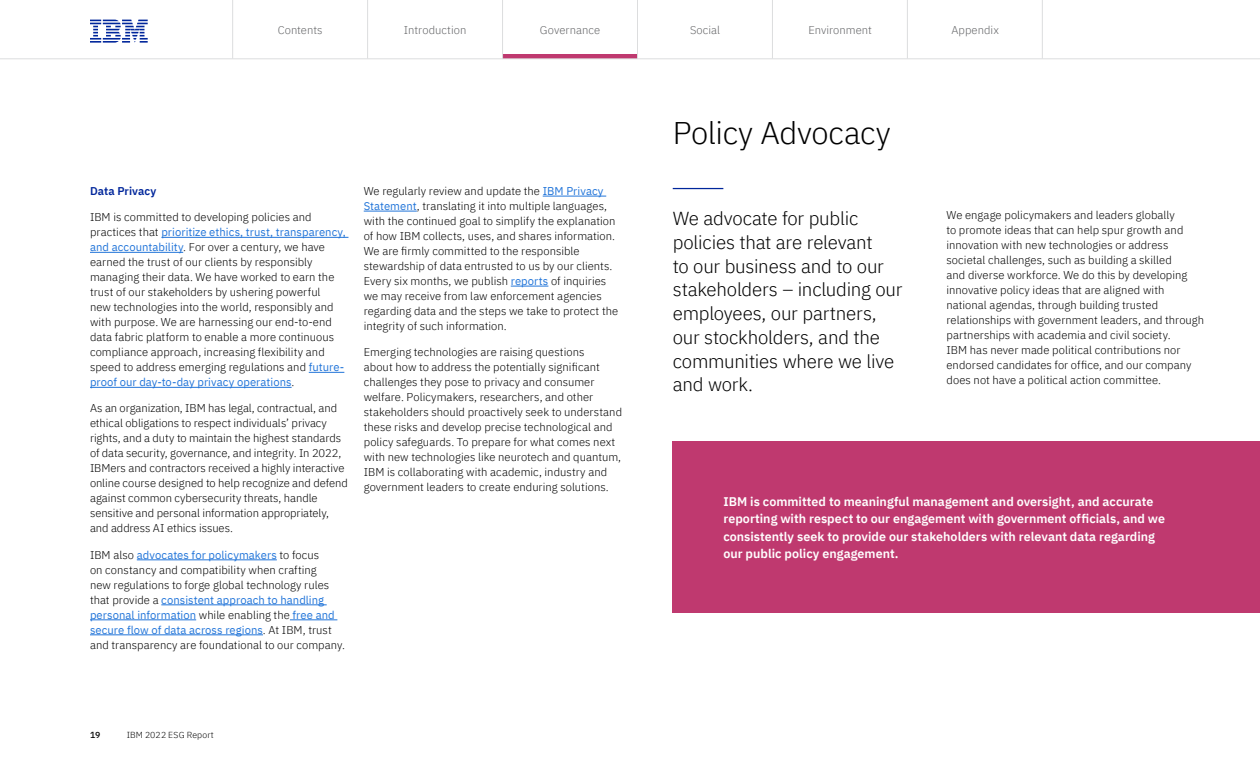
<style>
.page{position:relative;width:1260px;height:765px;background:#fff}
.page>*{position:absolute;margin:0;border:0;box-sizing:border-box;transform-origin:0 0}
.t1{font:300 31.25px "IBM Plex Sans";letter-spacing:-.015em;color:#000}
.t2{font:300 18.75px/23.8px "IBM Plex Sans";letter-spacing:-.01em;color:#000}
.t3{font:600 12.5px/17.5px "IBM Plex Sans";color:#fff}
.t4{font:300 11.25px/15px "IBM Plex Sans";letter-spacing:.005em;color:#000}
.t5{font:300 11.25px "IBM Plex Sans";letter-spacing:.005em;color:#636466}
.t6{font:600 11.25px "IBM Plex Sans";letter-spacing:.005em;color:#00269b}
.t7{font:300 8.75px "IBM Plex Sans";letter-spacing:.015em;color:#000}
.t8{font:500 8.75px "IBM Plex Sans";color:#000}
.s1{font-weight:400;color:#2275d9}
</style>
<div class="page">
<hr style="left:161px;top:237px;width:187px;height:1px;background:#2275d9">
<hr style="left:90px;top:252px;width:93px;height:1px;background:#2275d9">
<hr style="left:309px;top:372px;width:35px;height:1px;background:#2275d9">
<hr style="left:90px;top:387px;width:202px;height:1px;background:#2275d9">
<hr style="left:137px;top:560px;width:140px;height:1px;background:#2275d9">
<hr style="left:161px;top:605px;width:166px;height:1px;background:#2275d9">
<hr style="left:90px;top:620px;width:106px;height:1px;background:#2275d9">
<hr style="left:290px;top:620px;width:47px;height:1px;background:#2275d9">
<hr style="left:90px;top:635px;width:173px;height:1px;background:#2275d9">
<hr style="left:543px;top:196px;width:63px;height:1px;background:#2275d9">
<hr style="left:364px;top:211px;width:53px;height:1px;background:#2275d9">
<hr style="left:511px;top:286px;width:37px;height:1px;background:#2275d9">
<hr style="left:673px;top:188px;width:50px;height:1px;background:#00269b">
<div style="left:673px;top:441px;width:587px;height:172px;background:#bf396f"></div>
<hr style="left:502px;top:54px;width:136px;height:4px;background:#bf396f">
<svg style="left:90px;top:20px;width:58px;height:23px"></svg>
<hr style="left:0;top:58px;width:1260px;height:1px;background:#dcddde">
<hr style="left:1042px;top:0;width:1px;height:58px;background:#dcddde">
<hr style="left:907px;top:0;width:1px;height:58px;background:#dcddde">
<hr style="left:772px;top:0;width:1px;height:58px;background:#dcddde">
<hr style="left:637px;top:0;width:1px;height:59px;background:#dcddde">
<hr style="left:502px;top:0;width:1px;height:59px;background:#dcddde">
<hr style="left:367px;top:0;width:1px;height:58px;background:#dcddde">
<hr style="left:232px;top:0;width:1px;height:58px;background:#dcddde">
<p class="t5" style="left:278px;top:21px;width:46px">Contents</p>
<p class="t5" style="left:404px;top:21px;width:64px">Introduction</p>
<p class="t5" style="left:540px;top:21px;width:62px">Governance</p>
<p class="t5" style="left:690px;top:21px;width:32px">Social</p>
<p class="t5" style="left:808px;top:21px;width:65px">Environment</p>
<p class="t5" style="left:951px;top:21px;width:49px">Appendix</p>
<h2 class="t6" style="left:90px;top:182px;width:68px">Data Privacy</h2>
<p class="t4" style="left:90px;top:209px;width:257px">IBM is committed to developing policies and practices that <span class="s1">prioritize ethics, trust, transparency, and accountability</span>. For over a century, we have earned the trust of our clients by responsibly managing their data. We have worked to earn the trust of our stakeholders by ushering powerful<br>new technologies into the world, responsibly and with purpose. We are harnessing our end-to-end data fabric platform to enable a more continuous compliance approach, increasing flexibility and speed to address emerging regulations and <span class="s1">future&shy;proof our day-to-day privacy operations</span>.</p>
<p class="t4" style="left:90px;top:400px;width:259px">As an organization, IBM has legal, contractual, and ethical obligations to respect individuals’ privacy rights, and a duty to maintain the highest standards of data security, governance, and integrity. In 2022, IBMers and contractors received a highly interactive online course designed to help recognize and defend against common cybersecurity threats, handle sensitive and personal information appropriately, and address AI ethics issues.</p>
<p class="t4" style="left:90px;top:546px;width:256px">IBM also <span class="s1">advocates for policymakers</span> to focus<br>on constancy and compatibility when crafting<br>new regulations to forge global technology rules that provide a <span class="s1">consistent approach to handling personal information</span> while enabling the <span class="s1">free and secure flow of data across regions</span>. At IBM, trust and transparency are foundational to our company.</p>
<p class="t4" style="left:364px;top:183px;width:256px">We regularly review and update the <span class="s1">IBM Privacy Statement</span>, translating it into multiple languages, with the continued goal to simplify the explanation of how IBM collects, uses, and shares information.<br>We are firmly committed to the responsible stewardship of data entrusted to us by our clients.<br>Every six months, we publish <span class="s1">reports</span> of inquiries we may receive from law enforcement agencies regarding data and the steps we take to protect the integrity of such information.</p>
<p class="t4" style="left:364px;top:344px;width:260px">Emerging technologies are raising questions<br>about how to address the potentially significant challenges they pose to privacy and consumer welfare. Policymakers, researchers, and other stakeholders should proactively seek to understand these risks and develop precise technological and policy safeguards. To prepare for what comes next with new technologies like neurotech and quantum, IBM is collaborating with academic, industry and government leaders to create enduring solutions.</p>
<p class="t8" style="left:90px;top:728px;width:12px">19</p>
<p class="t7" style="left:127px;top:728px;width:89px">IBM 2022 ESG Report</p>
<h1 class="t1" style="left:673px;top:109px;width:219px">Policy Advocacy</h1>
<p class="t2" style="left:673px;top:205px;width:231px">We advocate for public policies that are relevant<br>to our business and to our stakeholders – including our employees, our partners, our stockholders, and the communities where we live and work.</p>
<p class="t4" style="left:947px;top:207px;width:259px">We engage policymakers and leaders globally<br>to promote ideas that can help spur growth and innovation with new technologies or address societal challenges, such as building a skilled<br>and diverse workforce. We do this by developing innovative policy ideas that are aligned with national agendas, through building trusted relationships with government leaders, and through partnerships with academia and civil society.<br>IBM has never made political contributions nor endorsed candidates for office, and our company does not have a political action committee.</p>
<p class="t3" style="left:723px;top:491px;width:443px">IBM is committed to meaningful management and oversight, and accurate reporting with respect to our engagement with government officials, and we consistently seek to provide our stakeholders with relevant data regarding our public policy engagement.</p>
</div>
